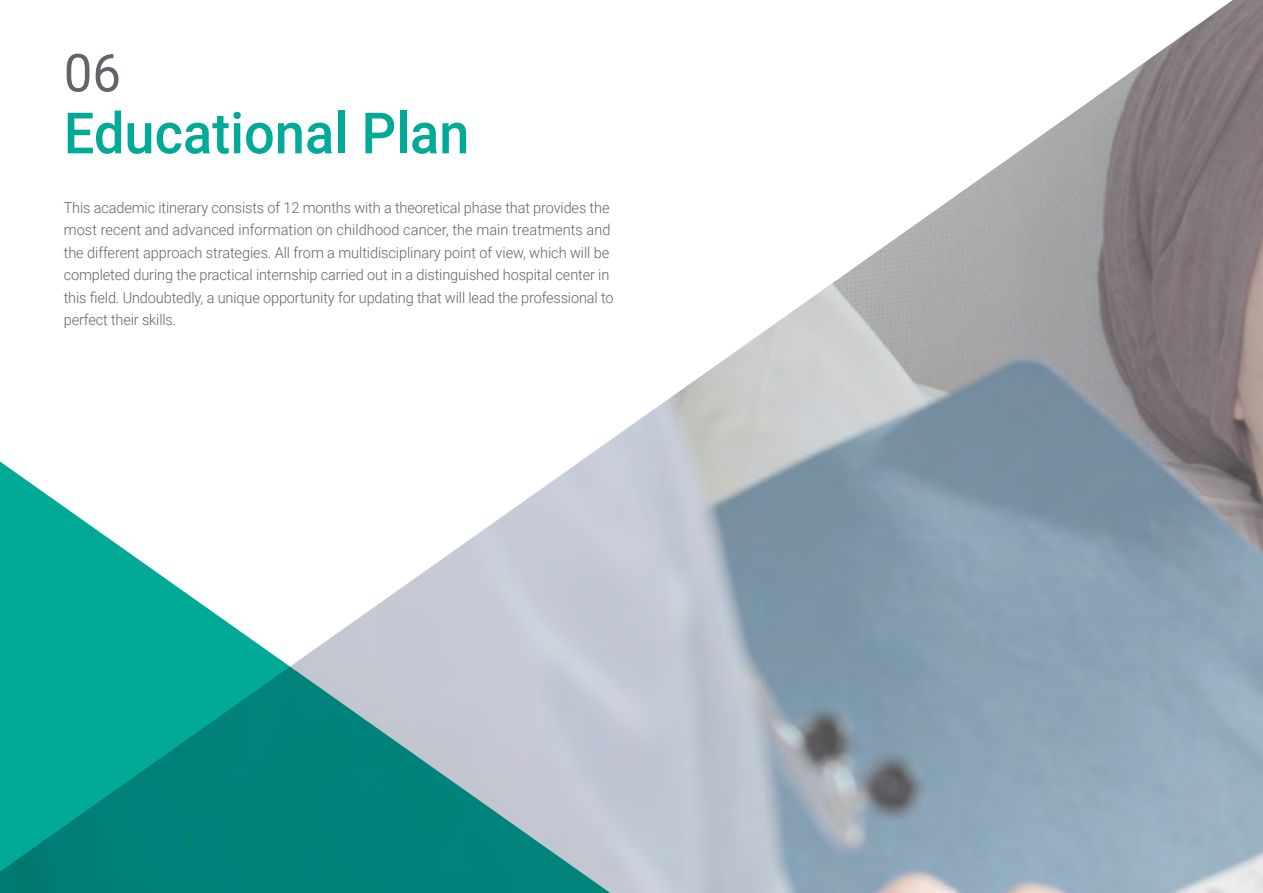
<style>
.page{position:relative;width:1263px;height:893px;background:#fff}
.page>*{position:absolute;margin:0;border:0;box-sizing:border-box;transform-origin:0 0}
.t1{font:500 57px "Roboto";color:#00aa97;scale:.95 1}
.t2{font:52.5px "Roboto";color:#61646a}
.t3{font:300 15px/22.5px "Roboto";letter-spacing:-.01em;color:#61646a}
</style>
<div class="page">
<img style="left:602px;top:0;width:661px;height:893px">
<svg style="left:0;top:446px;width:640px;height:447px"></svg>
<h2 class="t2" style="left:64px;top:36px;width:59px">06</h2>
<h1 class="t1" style="left:64px;top:93px;width:428px">Educational Plan</h1>
<p class="t3" style="left:64px;top:196px;width:551px">This academic itinerary consists of 12 months with a theoretical phase that provides the most recent and advanced information on childhood cancer, the main treatments and the different approach strategies. All from a multidisciplinary point of view, which will be completed during the practical internship carried out in a distinguished hospital center in this field. Undoubtedly, a unique opportunity for updating that will lead the professional to perfect their skills.</p>
</div>
